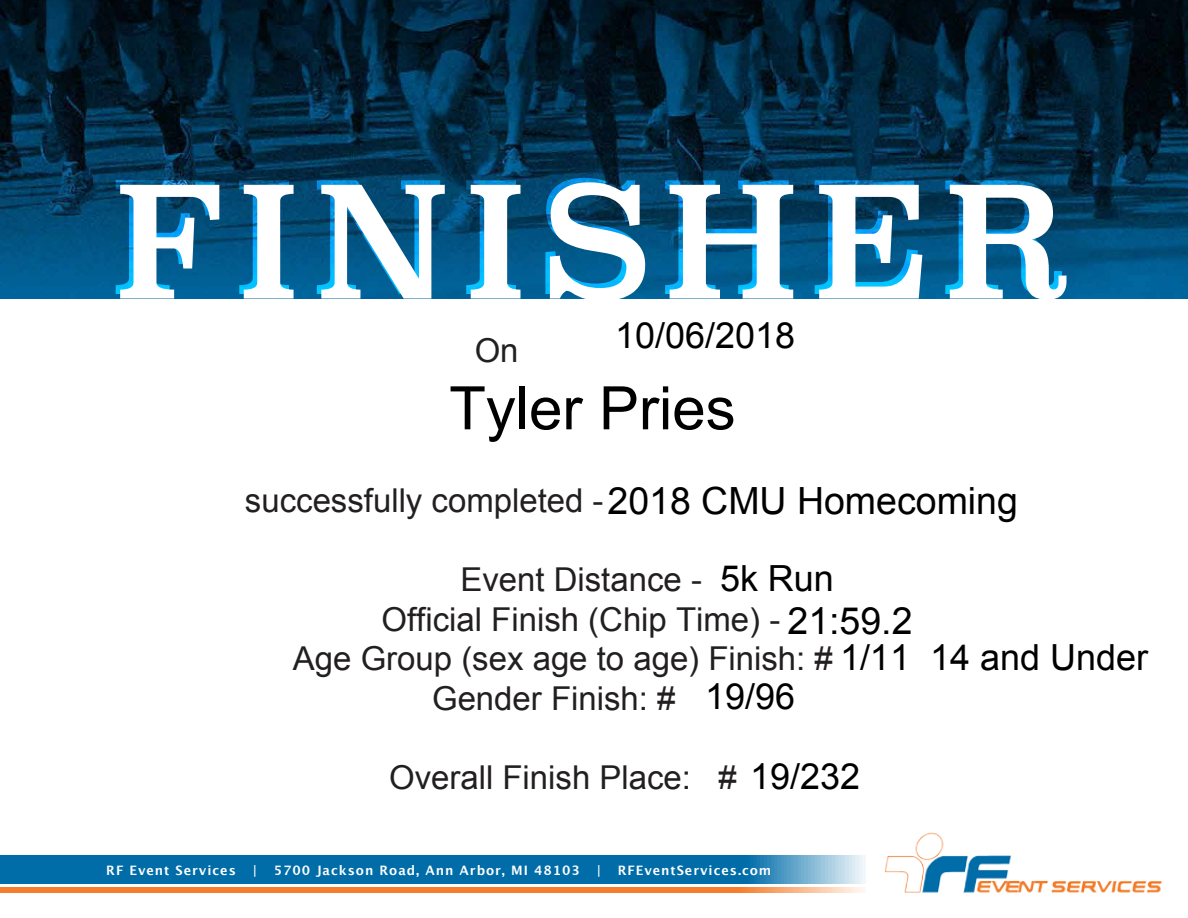
<style>
.page{position:relative;width:1188px;height:918px;background:#fff}
.page>*{position:absolute;margin:0;border:0;box-sizing:border-box;transform-origin:0 0}
.t1{font:153px "Superclarendon";letter-spacing:.1em;color:#fff}
.t2{font:60px "Arial";color:#000}
.t3{font:37.5px "Arial";color:#000}
.t4{font:36px "Arial";color:#000}
.t5{font:32.85px "Arial";color:#221f20}
.t6{font:700 13.05px "Lucida Grande";letter-spacing:.075em;color:#fff}
.s1{font-size:36px;color:#000}
</style>
<div class="page">
<img style="left:0;top:0;width:1188px;height:298px">
<img style="left:884px;top:832px;width:278px;height:61px">
<svg style="left:0;top:856px;width:865px;height:27px;background:#1076ae"></svg>
<svg style="left:0;top:887px;width:865px;height:5px;background:#f48739"></svg>
<h1 class="t1" style="left:110px;top:135px;width:957px">FINISHER</h1>
<p class="t5" style="left:475px;top:328px;width:45px">On</p>
<p class="t4" style="left:615px;top:315px;width:182px">10/06/2018</p>
<h2 class="t2" style="left:449px;top:375px;width:288px">Tyler Pries</h2>
<p class="t3" style="left:608px;top:480px;width:412px">2018 CMU Homecoming</p>
<p class="t5" style="left:245px;top:479px;width:360px">successfully completed -</p>
<p class="t4" style="left:720px;top:558px;width:116px">5k Run</p>
<p class="t5" style="left:460px;top:558px;width:243px">Event Distance -</p>
<p class="t5" style="left:382px;top:598px;width:400px">Official Finish (Chip Time) -</p>
<p class="t5" style="left:293px;top:637px;width:619px">Age Group (sex age to age) Finish: # <span class="s1">1/11</span></p>
<p class="t5" style="left:432px;top:677px;width:245px">Gender Finish: #</p>
<p class="t3" style="left:788px;top:600px;width:127px">21:59.2</p>
<p class="t4" style="left:705px;top:677px;width:92px">19/96</p>
<p class="t5" style="left:389px;top:756px;width:472px">Overall Finish Place: # <span class="s1">19/232</span></p>
<p class="t4" style="left:930px;top:638px;width:220px">14 and Under</p>
<p class="t6" style="left:106px;top:860px;width:131px">RF Event Services</p>
<p class="t6" style="left:252px;top:860px;width:6px">|</p>
<p class="t6" style="left:274px;top:860px;width:308px">5700 Jackson Road, Ann Arbor, MI 48103</p>
<p class="t6" style="left:596px;top:860px;width:6px">|</p>
<p class="t6" style="left:618px;top:860px;width:155px">RFEventServices.com</p>
</div>
